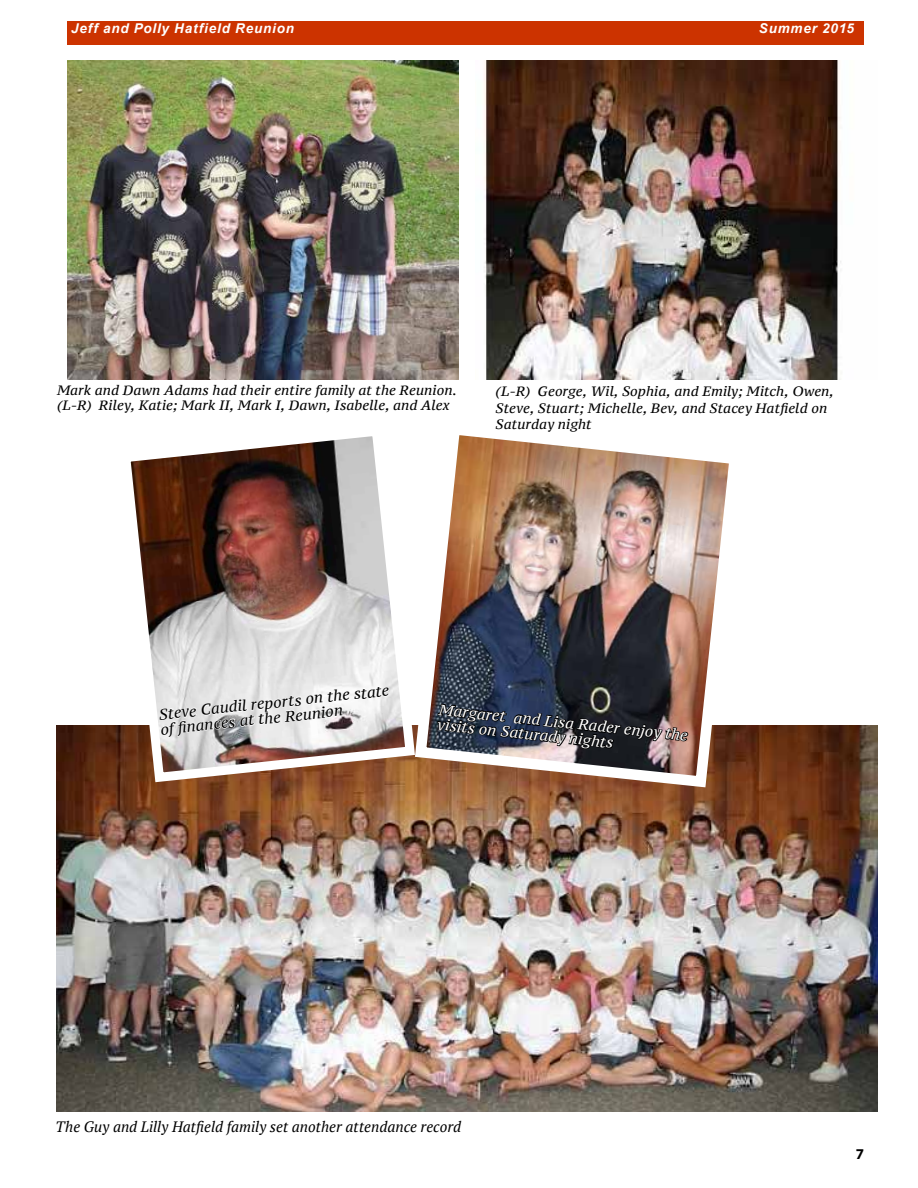
<style>
.page{position:relative;width:918px;height:1188px;background:#fff}
.page>*{position:absolute;margin:0;border:0;box-sizing:border-box;transform-origin:0 0}
.t1{font:italic 15px "PT Serif";color:#000}
.t2{font:italic 15px/15px "PT Serif Caption";color:#000}
.t3{font:italic 15px/15px "PT Serif Caption";color:#fff}
.t4{font:700 15px "Myriad Pro";color:#000}
.t5{font:italic 13.5px/16.5px "PT Serif Caption";letter-spacing:.005em;color:#000}
.t6{font:italic 700 13.5px "Arial";letter-spacing:.06em;color:#fff}
</style>
<div class="page">
<div style="left:68px;top:22px;width:796px;height:23px;background:#c30"></div>
<img style="left:57px;top:725px;width:820px;height:387px">
<img style="left:484px;top:60px;width:357px;height:320px">
<img style="left:67px;top:60px;width:392px;height:320px">
<img style="left:409px;top:435px;width:337px;height:358px">
<img style="left:116px;top:435px;width:304px;height:352px">
<svg style="left:159px;top:684px;width:231px;height:75px"></svg>
<img style="left:436px;top:698px;width:253px;height:71px">
<p class="t6" style="left:71px;top:19px;width:224px">Jeff and Polly Hatfield Reunion</p>
<p class="t6" style="left:759px;top:19px;width:97px">Summer 2015</p>
<p class="t5" style="left:57px;top:382px;width:401px;line-height:15px">Mark and Dawn Adams had their entire family at the Reunion. (L-R) Riley, Katie; Mark II, Mark I, Dawn, Isabelle, and Alex</p>
<p class="t5" style="left:496px;top:383px;width:340px">(L-R) George, Wil, Sophia, and Emily; Mitch, Owen,<br>Steve, Stuart; Michelle, Bev, and Stacey Hatfield on<br>Saturday night</p>
<p class="t2" style="left:158px;top:707px;width:233px;rotate:-6deg">Steve Caudil reports on the state of fi nances at the Reunion</p>
<p class="t3" style="left:440px;top:702px;width:251px;rotate:6deg">Margaret and Lisa Rader enjoy the visits on Saturady nights</p>
<p class="t1" style="left:56px;top:1118px;width:407px">The Guy and Lilly Hatfield family set another attendance record</p>
<p class="t4" style="left:856px;top:1144px;width:10px">7</p>
</div>
